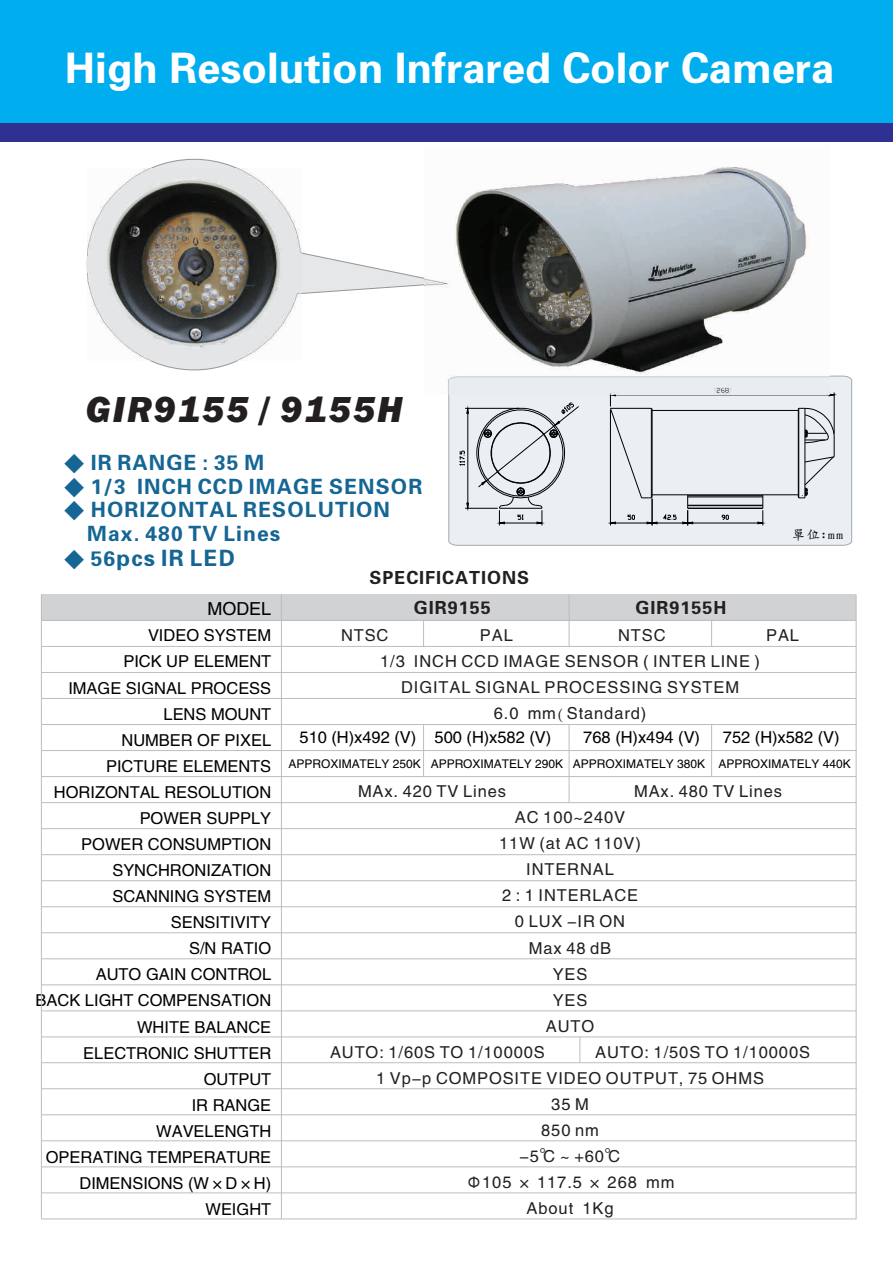
<style>
.page{position:relative;width:893px;height:1263px;background:#fff}
.page>*{position:absolute;margin:0;border:0;box-sizing:border-box;transform-origin:0 0}
.t1{font:42px "FZH4 FW GB1 0";color:#fff}
.t2{font:italic 800 36px "Franklin Gothic IT Cby BT";letter-spacing:.06em;color:#231f20}
.t3{font:22.5px "FZDHTJW GB1 0";letter-spacing:.055em;color:#156694}
.t4{font:21px/23.7px "FZDHTJW GB1 0";letter-spacing:.055em;color:#156694}
.t5{font:18px "FZH4 FW GB1 0";letter-spacing:.055em;color:#231f20}
.t6{font:18px "FZHTFW GB1 0";color:#000}
.t7{font:16.5px/26.1px "FZHTFW GB1 0";color:#000;text-align:right}
.t8{font:16.5px/26.1px "FZHTFW GB1 0";letter-spacing:.055em;color:#231f20;text-align:center}
.t9{font:500 13.5px "Std Kai";color:#000}
.t10{font:12px "FZHTFW GB1 0";color:#000}
.s1{font-family:"P Ming Li U"}
.s2{font-family:"P Ming Li U";font-size:21px}
.s3{font-size:21px}
.s4{font-family:"Ming Li U"}
</style>
<div class="page">
<div style="left:0;top:1px;width:893px;height:138px;background:#00aeef"></div>
<div style="left:0;top:123px;width:893px;height:19px;background:#2e3092"></div>
<div style="left:41px;top:594px;width:815px;height:26px;background:#d1d2d4"></div>
<hr style="left:41px;top:646px;width:815px;height:1px;background:#bcbdc0">
<hr style="left:41px;top:672px;width:815px;height:1px;background:#bcbdc0">
<hr style="left:41px;top:698px;width:815px;height:1px;background:#bcbdc0">
<hr style="left:42px;top:724px;width:815px;height:1px;background:#bcbdc0">
<hr style="left:42px;top:750px;width:815px;height:1px;background:#bcbdc0">
<hr style="left:41px;top:906px;width:815px;height:1px;background:#bcbdc0">
<hr style="left:41px;top:880px;width:815px;height:1px;background:#bcbdc0">
<hr style="left:41px;top:854px;width:815px;height:1px;background:#bcbdc0">
<hr style="left:42px;top:802px;width:815px;height:1px;background:#bcbdc0">
<hr style="left:41px;top:776px;width:815px;height:1px;background:#bcbdc0">
<hr style="left:41px;top:828px;width:815px;height:1px;background:#bcbdc0">
<hr style="left:41px;top:1166px;width:815px;height:1px;background:#bcbdc0">
<hr style="left:41px;top:1140px;width:815px;height:1px;background:#bcbdc0">
<hr style="left:42px;top:1114px;width:815px;height:1px;background:#bcbdc0">
<hr style="left:42px;top:1088px;width:815px;height:1px;background:#bcbdc0">
<hr style="left:41px;top:932px;width:815px;height:1px;background:#bcbdc0">
<hr style="left:41px;top:958px;width:815px;height:1px;background:#bcbdc0">
<hr style="left:42px;top:1010px;width:815px;height:1px;background:#bcbdc0">
<hr style="left:41px;top:1036px;width:815px;height:1px;background:#bcbdc0">
<hr style="left:41px;top:984px;width:815px;height:1px;background:#bcbdc0">
<hr style="left:41px;top:1192px;width:815px;height:1px;background:#bcbdc0">
<hr style="left:281px;top:594px;width:1px;height:625px;background:#bcbdc0">
<hr style="left:569px;top:594px;width:1px;height:52px;background:#bcbdc0">
<hr style="left:569px;top:724px;width:1px;height:79px;background:#bcbdc0">
<svg style="left:580px;top:1037px;width:1px;height:25px"></svg>
<svg style="left:87px;top:159px;width:338px;height:211px"></svg>
<svg style="left:448px;top:376px;width:404px;height:170px;background:#e4eaed"></svg>
<hr style="left:652px;top:410px;width:146px;height:1px;background:#000">
<hr style="left:652px;top:494px;width:146px;height:1px;background:#000">
<hr style="left:688px;top:508px;width:75px;height:1px;background:#000">
<hr style="left:688px;top:505px;width:75px;height:1px;background:#000">
<hr style="left:688px;top:497px;width:75px;height:1px;background:#000">
<hr style="left:688px;top:495px;width:75px;height:1px;background:#000">
<svg style="left:798px;top:408px;width:36px;height:91px;background:#c8cdcf"></svg>
<hr style="left:465px;top:508px;width:33px;height:1px;background:#000">
<hr style="left:465px;top:408px;width:54px;height:1px;background:#000">
<hr style="left:468px;top:413px;width:1px;height:90px;background:#000">
<svg style="left:467px;top:503px;width:2px;height:7px"></svg>
<svg style="left:467px;top:407px;width:2px;height:7px"></svg>
<svg style="left:460px;top:451px;width:5px;height:15px"></svg>
<hr style="left:693px;top:523px;width:65px;height:1px;background:#000">
<svg style="left:758px;top:495px;width:6px;height:30px"></svg>
<svg style="left:722px;top:515px;width:7px;height:5px"></svg>
<hr style="left:834px;top:392px;width:1px;height:42px;background:#000">
<hr style="left:615px;top:395px;width:214px;height:1px;background:#000">
<svg style="left:829px;top:394px;width:6px;height:2px"></svg>
<svg style="left:477px;top:394px;width:216px;height:145px;background:#d8dee1"></svg>
<img style="left:88px;top:168px;width:213px;height:193px">
<hr style="left:42px;top:1062px;width:815px;height:1px;background:#bcbdc0">
<hr style="left:41px;top:620px;width:815px;height:1px;background:#bcbdc0">
<svg style="left:423px;top:621px;width:1px;height:25px"></svg>
<hr style="left:423px;top:724px;width:1px;height:52px;background:#bcbdc0">
<svg style="left:711px;top:621px;width:1px;height:25px"></svg>
<hr style="left:711px;top:724px;width:1px;height:52px;background:#bcbdc0">
<hr style="left:41px;top:1218px;width:815px;height:1px;background:#bcbdc0">
<hr style="left:41px;top:594px;width:1px;height:625px;background:#bcbdc0">
<hr style="left:856px;top:594px;width:1px;height:625px;background:#bcbdc0">
<img style="left:425px;top:167px;width:404px;height:227px">
<h1 class="t1" style="left:65px;top:47px;width:771px">High Resolution Infrared Color Camera</h1>
<h2 class="t2" style="left:86px;top:395px;width:318px">GIR9155 / 9155H</h2>
<p class="t4" style="left:64px;top:451px;width:202px"><span class="s1">◆</span> IR RANGE : 35 M</p>
<p class="t4" style="left:64px;top:474px;width:360px"><span class="s1">◆</span> 1/3 INCH CCD IMAGE SENSOR</p>
<p class="t4" style="left:87px;top:498px;width:304px;text-indent:-23px"><span class="s1">◆</span> HORIZONTAL RESOLUTION<br>Max. 480 TV Lines</p>
<h3 class="t3" style="left:64px;top:547px;width:172px"><span class="s2">◆</span> <span class="s3">56</span>pcs IR LED</h3>
<p class="t5" style="left:369px;top:569px;width:161px">SPECIFICATIONS</p>
<p class="t9" style="left:792px;top:529px;width:53px">單位:mm</p>
<p class="t6" style="left:207px;top:599px;width:65px">MODEL</p>
<p class="t7" style="left:36px;top:622px;width:237px">VIDEO SYSTEM<br>PICK UP ELEMENT<br>IMAGE SIGNAL PROCESS<br>LENS MOUNT<br>NUMBER OF PIXEL<br>PICTURE ELEMENTS<br>HORIZONTAL RESOLUTION<br>POWER SUPPLY<br>POWER CONSUMPTION<br>SYNCHRONIZATION<br>SCANNING SYSTEM<br>SENSITIVITY<br>S/N RATIO<br>AUTO GAIN CONTROL<br>BACK LIGHT COMPENSATION<br>WHITE BALANCE<br>ELECTRONIC SHUTTER<br>OUTPUT<br>IR RANGE<br>WAVELENGTH<br>OPERATING TEMPERATURE<br>DIMENSIONS (W×D×H)<br>WEIGHT</p>
<p class="t5" style="left:414px;top:599px;width:78px">GIR9155</p>
<p class="t5" style="left:635px;top:599px;width:92px">GIR9155H</p>
<p class="t8" style="left:341px;top:622px;width:49px">NTSC</p>
<p class="t8" style="left:480px;top:622px;width:35px">PAL</p>
<p class="t8" style="left:618px;top:622px;width:49px">NTSC</p>
<p class="t8" style="left:766px;top:622px;width:35px">PAL</p>
<p class="t8" style="left:380px;top:648px;width:381px">1/3 INCH CCD IMAGE SENSOR ( INTER LINE )<br>DIGITAL SIGNAL PROCESSING SYSTEM<br>6.0 mm<span class="s4">(</span>Standard)</p>
<p class="t7" style="left:300px;top:724px;width:253px">510 (H)x492 (V) 500 (H)x582 (V)</p>
<p class="t7" style="left:583px;top:724px;width:118px">768 (H)x494 (V)</p>
<p class="t7" style="left:723px;top:724px;width:118px">752 (H)x582 (V)</p>
<p class="t10" style="left:289px;top:758px;width:564px">APPROXIMATELY 250K APPROXIMATELY 290K APPROXIMATELY 380K APPROXIMATELY 440K</p>
<p class="t8" style="left:358px;top:778px;width:149px">MAx. 420 TV Lines</p>
<p class="t8" style="left:634px;top:778px;width:149px">MAx. 480 TV Lines</p>
<p class="t8" style="left:515px;top:804px;width:112px">AC 100~240V</p>
<p class="t8" style="left:499px;top:830px;width:143px">11W (at AC 110V)</p>
<p class="t8" style="left:526px;top:856px;width:89px">INTERNAL</p>
<p class="t8" style="left:502px;top:882px;width:138px">2 : 1 INTERLACE</p>
<p class="t8" style="left:515px;top:909px;width:112px">0 LUX -IR ON</p>
<p class="t8" style="left:529px;top:935px;width:84px">Max 48 dB</p>
<p class="t8" style="left:553px;top:961px;width:36px">YES</p>
<p class="t8" style="left:553px;top:987px;width:36px">YES</p>
<p class="t8" style="left:546px;top:1013px;width:50px">AUTO</p>
<p class="t8" style="left:330px;top:1039px;width:216px">AUTO: 1/60S TO 1/10000S</p>
<p class="t8" style="left:595px;top:1039px;width:216px">AUTO: 1/50S TO 1/10000S</p>
<p class="t8" style="left:376px;top:1065px;width:389px">1 Vp-p COMPOSITE VIDEO OUTPUT, 75 OHMS</p>
<p class="t8" style="left:551px;top:1091px;width:39px">35 M</p>
<p class="t8" style="left:541px;top:1117px;width:59px">850 nm</p>
<p class="t8" style="left:519px;top:1143px;width:103px">-5℃ ~ +60℃</p>
<p class="t8" style="left:466px;top:1169px;width:210px">Φ105 × 117.5 × 268 mm</p>
<p class="t8" style="left:527px;top:1195px;width:88px">About 1Kg</p>
</div>
